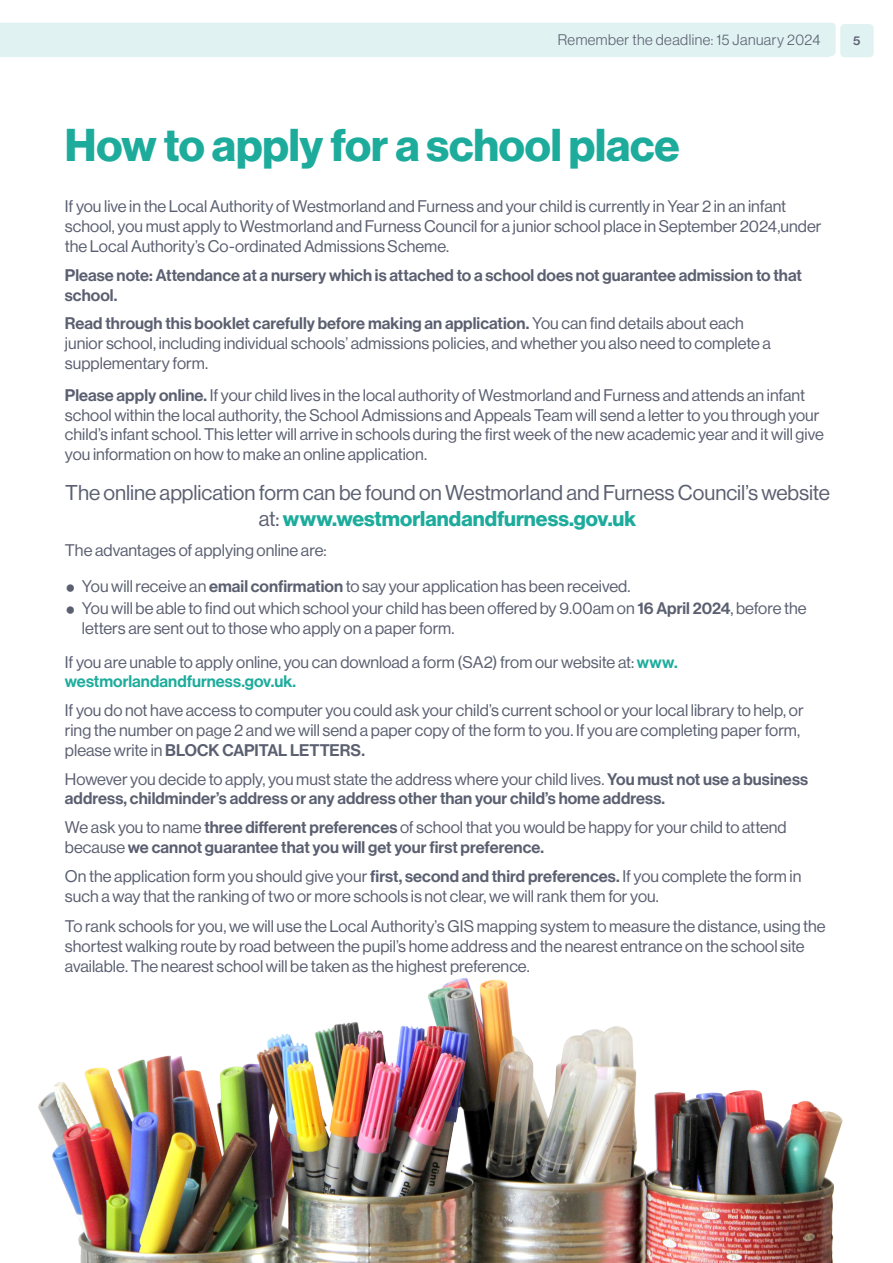
<style>
.page{position:relative;width:893px;height:1263px;background:#fff}
.page>*{position:absolute;margin:0;border:0;box-sizing:border-box;transform-origin:0 0}
.Section_Head{font:45px "N Haas Grotesk DS Pro 75 Bd";letter-spacing:-.005em;color:#1dac9c}
.Sub_heading{font:21px/25.2px "N Haas Grotesk DS Pro 55 Rg";color:#5b6071;text-align:center}
.Sub_heading-2{font:16.5px/19.8px "N Haas Grotesk DS Pro 55 Rg";color:#5b6071}
.Sub_heading-3{font:16.5px/19.8px "N Haas Grotesk DS Pro 65 Md";letter-spacing:.005em;color:#5b6071}
.Contents_Bulllet{font:16.5px "N Haas Grotesk DS Pro 55 Rg";color:#5b6071}
.t1{font:15px "N Haas Grotesk DS Pro 45 Lt";letter-spacing:.03em;color:#5b6071}
.t2{font:12px "N Haas Grotesk TX Pro 65 Md";color:#5b6071}
.s1{font-family:"N Haas Grotesk DS Pro 65 Md"}
.s2{font-family:"N Haas Grotesk DS Pro 75 Bd";color:#1dac9c}
.s3{font-family:"Arial";font-weight:900;font-size:22.5px}
.s4{font-family:"N Haas Grotesk DS Pro 65 Md";color:#1dac9c}
.s5{font-family:"N Haas Grotesk DS Pro 55 Rg"}
</style>
<div class="page">
<div style="left:840px;top:24px;width:34px;height:33px;background:#e0f2f1;border-radius:4px"></div>
<div style="left:0;top:23px;width:836px;height:34px;background:#e0f2f1"></div>
<img style="left:38px;top:978px;width:805px;height:285px">
<p class="t1" style="left:558px;top:31px;width:264px">Remember the deadline: 15 January 2024</p>
<p class="t2" style="left:853px;top:34px;width:9px">5</p>
<p class="Section_Head" style="left:65px;top:119px;width:616px">How to apply for a school place</p>
<p class="Sub_heading-2" style="left:65px;top:197px;width:758px">If you live in the Local Authority of Westmorland and Furness and your child is currently in Year 2 in an infant school, you must apply to Westmorland and Furness Council for a junior school place in September 2024,under the Local Authority’s Co-ordinated Admissions Scheme.</p>
<p class="Sub_heading-3" style="left:65px;top:265px;width:739px">Please note: Attendance at a nursery which is attached to a school does not guarantee admission to that school.</p>
<p class="Sub_heading-2" style="left:65px;top:314px;width:707px"><span class="s1">Read through this booklet carefully before making an application.</span> You can find details about each junior school, including individual schools’ admissions policies, and whether you also need to complete a supplementary form.</p>
<p class="Sub_heading-2" style="left:65px;top:385px;width:760px"><span class="s1">Please apply online.</span> If your child lives in the local authority of Westmorland and Furness and attends an infant school within the local authority, the School Admissions and Appeals Team will send a letter to you through your child’s infant school. This letter will arrive in schools during the first week of the new academic year and it will give you information on how to make an online application.</p>
<p class="Sub_heading" style="left:65px;top:480px;width:766px">The online application form can be found on Westmorland and Furness Council’s website at: <span class="s2">www.westmorlandandfurness.gov.uk</span></p>
<p class="Contents_Bulllet" style="left:65px;top:541px;width:263px">The advantages of applying online are:</p>
<p class="Sub_heading-2" style="left:65px;top:576px;width:567px"><span class="s3">•</span> You will receive an <span class="s1">email confirmation</span> to say your application has been received.</p>
<p class="Sub_heading-2" style="left:82px;top:598px;width:726px;text-indent:-17px"><span class="s3">•</span> You will be able to find out which school your child has been offered by 9.00am on <span class="s1">16 April 2024</span>, before the letters are sent out to those who apply on a paper form.</p>
<p class="Sub_heading-2" style="left:65px;top:652px;width:614px">If you are unable to apply online, you can download a form (SA2) from our website at: <span class="s4">www. westmorlandandfurness.gov.uk.</span></p>
<p class="Sub_heading-2" style="left:65px;top:701px;width:740px">If you do not have access to computer you could ask your child’s current school or your local library to help, or ring the number on page 2 and we will send a paper copy of the form to you. If you are completing paper form, please write in <span class="s1">BLOCK CAPITAL LETTERS.</span></p>
<p class="Sub_heading-3" style="left:65px;top:769px;width:745px"><span class="s5">However you decide to apply, you must state the address where your child lives.</span> You must not use a business address, childminder’s address or any address other than your child’s home address.</p>
<p class="Sub_heading-3" style="left:65px;top:818px;width:723px"><span class="s5">We ask you to name</span> three different preferences <span class="s5">of school that you would be happy for your child to attend because</span> we cannot guarantee that you will get your first preference.</p>
<p class="Sub_heading-2" style="left:65px;top:866px;width:738px">On the application form you should give your <span class="s1">first, second and third preferences.</span> If you complete the form in such a way that the ranking of two or more schools is not clear, we will rank them for you.</p>
<p class="Sub_heading-2" style="left:65px;top:916px;width:762px">To rank schools for you, we will use the Local Authority’s GIS mapping system to measure the distance, using the shortest walking route by road between the pupil’s home address and the nearest entrance on the school site available. The nearest school will be taken as the highest preference.</p>
</div>
